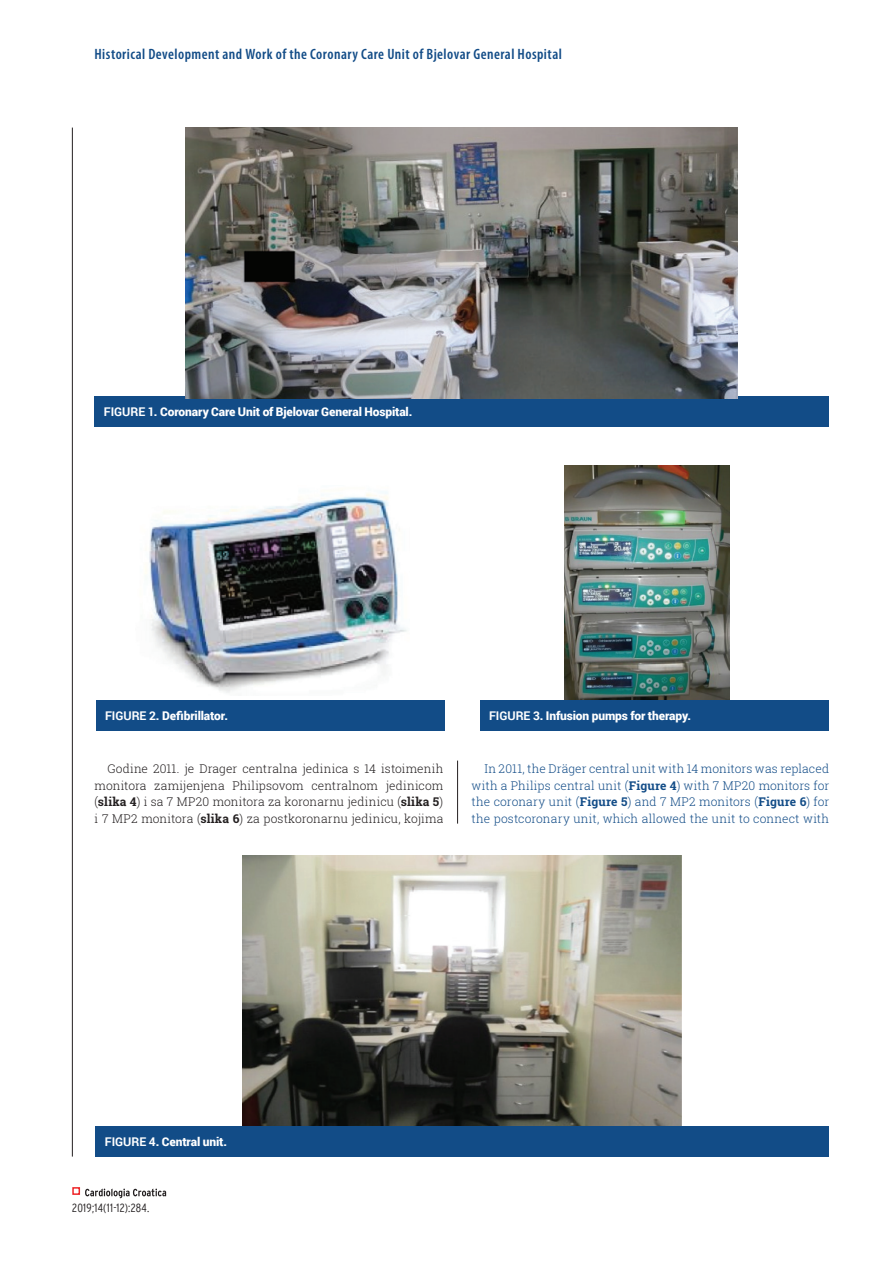
<style>
.page{position:relative;width:893px;height:1263px;background:#fff}
.page>*{position:absolute;margin:0;border:0;box-sizing:border-box;transform-origin:0 0}
.t1{font:600 condensed 15px "Myriad Pro";letter-spacing:.03em;color:#124c87}
.t2{font:300 12px/16.5px "Roboto Slab";letter-spacing:.01em;color:#124c87;text-align:justify}
.t3{font:300 12px/16.5px "Roboto Slab";letter-spacing:.01em;color:#231f20;text-align:justify}
.t4{font:900 12px "Roboto";letter-spacing:-.01em;color:#fff}
.t5{font:300 condensed 12px "Interstate";letter-spacing:.02em;color:#231f20}
.s1{font-weight:700}
</style>
<div class="page">
<svg style="left:85px;top:1188px;width:81px;height:10px"></svg>
<div style="left:72px;top:1187px;width:8px;height:8px;border:2px solid #ee2629"></div>
<hr style="left:72px;top:128px;width:1px;height:1028px;background:#231f20">
<img style="left:243px;top:856px;width:438px;height:270px">
<img style="left:564px;top:465px;width:165px;height:235px">
<img style="left:145px;top:491px;width:262px;height:202px">
<hr style="left:457px;top:761px;width:1px;height:63px;background:#231f20">
<div style="left:95px;top:396px;width:734px;height:31px;background:#124c87"></div>
<div style="left:96px;top:700px;width:348px;height:31px;background:#124c87"></div>
<div style="left:95px;top:1126px;width:734px;height:31px;background:#124c87"></div>
<div style="left:480px;top:700px;width:349px;height:31px;background:#124c87"></div>
<img style="left:186px;top:128px;width:552px;height:271px">
<p class="t1" style="left:94px;top:45px;width:469px">Historical Development and Work of the Coronary Care Unit of Bjelovar General Hospital</p>
<p class="t4" style="left:104px;top:404px;width:310px"><span class="s1">FIGURE 1</span>. Coronary Care Unit of Bjelovar General Hospital.</p>
<p class="t4" style="left:105px;top:707px;width:125px"><span class="s1">FIGURE 2</span>. Defibrillator.</p>
<p class="t4" style="left:489px;top:707px;width:204px"><span class="s1">FIGURE 3</span>. Infusion pumps for therapy.</p>
<p class="t3" style="left:95px;top:760px;width:350px;text-indent:13px">Godine 2011. je Drager centralna jedinica s 14 istoimenih monitora zamijenjena Philipsovom centralnom jedinicom (<span class="s1">slika 4</span>) i sa 7 MP20 monitora za koronarnu jedinicu (<span class="s1">slika 5</span>) i 7 MP2 monitora (<span class="s1">slika 6</span>) za postkoronarnu jedinicu, kojima</p>
<p class="t2" style="left:472px;top:760px;width:359px;text-indent:13px">In 2011, the Dräger central unit with 14 monitors was replaced with a Philips central unit (<span class="s1">Figure 4</span>) with 7 MP20 monitors for the coronary unit (<span class="s1">Figure 5</span>) and 7 MP2 monitors (<span class="s1">Figure 6</span>) for the postcoronary unit, which allowed the unit to connect with</p>
<p class="t4" style="left:105px;top:1133px;width:124px"><span class="s1">FIGURE 4</span>. Central unit.</p>
<p class="t5" style="left:72px;top:1201px;width:79px">2019;14(11-12):284.</p>
</div>
